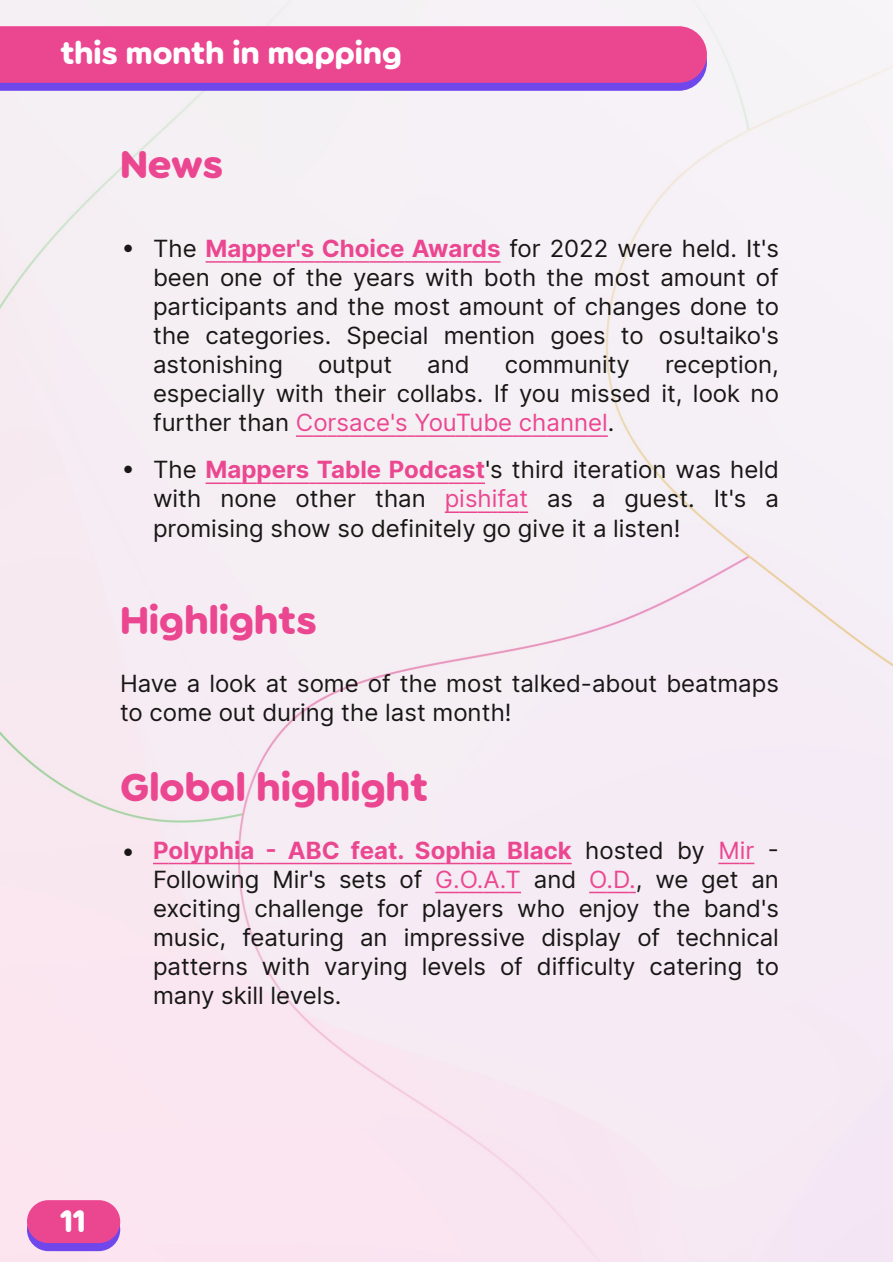
<style>
.page{position:relative;width:893px;height:1263px;background:#fff}
.page>*{position:absolute;margin:0;border:0;box-sizing:border-box;transform-origin:0 0}
.t1{font:700 41.1px "Torus";color:#eb4791}
.t2{font:700 33px "Torus";color:#fff}
.t3{font:24px/29.1px "Inter";color:#181715;text-align:justify}
.s1{font-weight:700;color:#eb4791}
.s2{color:#eb4791}
</style>
<div class="page">
<div style="left:0;top:0;width:893px;height:1261px;background:#f6ecf4"></div>
<div style="left:27px;top:1208px;width:93px;height:43px;background:#7047eb;border-radius:21px"></div>
<div style="left:27px;top:1200px;width:93px;height:43px;background:#eb4791;border-radius:21px"></div>
<svg style="left:0;top:26px;width:707px;height:65px;background:#db499d"></svg>
<hr style="left:206px;top:261px;width:21px;height:2px;background:#eb4791">
<svg style="left:227px;top:261px;width:201px;height:2px"></svg>
<hr style="left:428px;top:261px;width:21px;height:2px;background:#eb4791">
<svg style="left:449px;top:261px;width:51px;height:2px"></svg>
<svg style="left:296px;top:435px;width:312px;height:2px"></svg>
<hr style="left:206px;top:482px;width:22px;height:2px;background:#eb4791">
<svg style="left:228px;top:482px;width:257px;height:2px"></svg>
<svg style="left:445px;top:511px;width:83px;height:2px"></svg>
<svg style="left:153px;top:863px;width:419px;height:1px"></svg>
<svg style="left:718px;top:863px;width:36px;height:1px"></svg>
<svg style="left:435px;top:892px;width:86px;height:1px"></svg>
<svg style="left:589px;top:892px;width:47px;height:1px"></svg>
<h2 class="t2" style="left:60px;top:31px;width:343px">this month in mapping</h2>
<h1 class="t1" style="left:120px;top:136px;width:104px">News</h1>
<p class="t3" style="left:153px;top:234px;width:627px;text-indent:-32px">• The <span class="s1">Mapper's Choice Awards</span> for 2022 were held. It's been one of the years with both the most amount of participants and the most amount of changes done to the categories. Special mention goes to osu!taiko's astonishing</p>
<p class="t3" style="left:153px;top:350px;width:627px;text-indent:512px">reception, especially with their collabs. If you missed it, look no further than <span class="s2">Corsace's YouTube channel</span>.</p>
<p class="t3" style="left:153px;top:455px;width:627px;text-indent:-32px">• The <span class="s1">Mappers Table Podcast</span>'s third iteration was held with none other than <span class="s2">pishifat</span> as a guest. It's a promising show so definitely go give it a listen!</p>
<p class="t3" style="left:318px;top:350px;width:76px">output</p>
<p class="t3" style="left:427px;top:350px;width:44px">and</p>
<p class="t3" style="left:505px;top:350px;width:127px">community</p>
<h1 class="t1" style="left:120px;top:593px;width:198px">Highlights</h1>
<p class="t3" style="left:120px;top:669px;width:660px">Have a look at some of the most talked-about beatmaps to come out during the last month!</p>
<h1 class="t1" style="left:120px;top:759px;width:310px">Global highlight</h1>
<p class="t3" style="left:153px;top:835px;width:627px;text-indent:-32px">• <span class="s1">Polyphia - ABC feat. Sophia Black</span> hosted by <span class="s2">Mir</span> - Following Mir's sets of <span class="s2">G.O.A.T</span> and <span class="s2">O.D.</span>, we get an exciting challenge for players who enjoy the band's music, featuring an impressive display of technical patterns with varying levels of difficulty catering to many skill levels.</p>
<h2 class="t2" style="left:60px;top:1199px;width:27px">11</h2>
</div>
